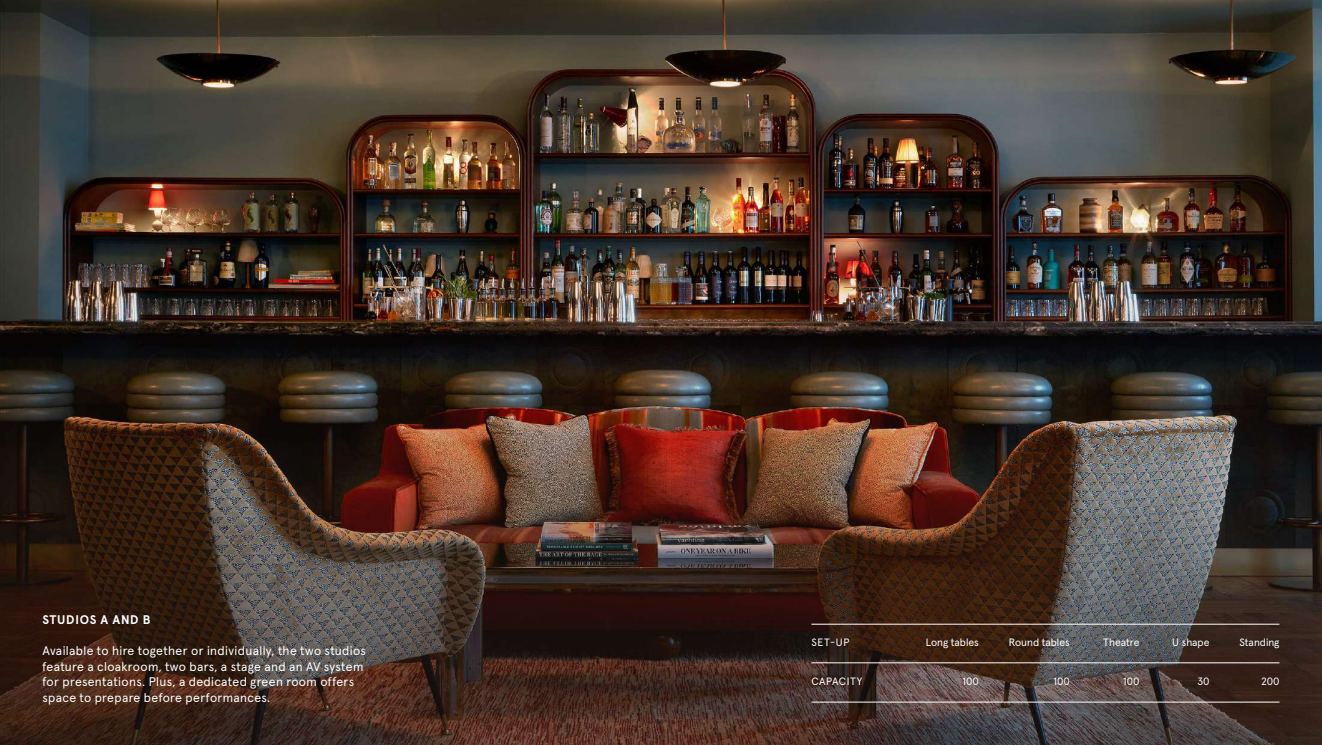
<style>
.page{position:relative;width:1322px;height:745px;background:#fff}
.page>*{position:absolute;margin:0;border:0;box-sizing:border-box;transform-origin:0 0}
.t1{font:12.5px/15.6px "Apercu Pro";letter-spacing:.03em;color:#fff}
.t2{font:700 12.5px "Apercu Pro";letter-spacing:.055em;color:#fff}
.t3{font:10.62px "Apercu Pro";color:#fff}
.t4{font:10.62px "Apercu Pro";letter-spacing:.05em;color:#fff}
</style>
<div class="page">
<img style="left:0;top:0;width:1322px;height:744px">
<hr style="left:811px;top:701px;width:468px;height:1px;background:#fff">
<hr style="left:811px;top:662px;width:468px;height:1px;background:#fff">
<hr style="left:811px;top:623px;width:468px;height:1px;background:#fff">
<p class="t2" style="left:43px;top:611px;width:109px">STUDIOS A AND B</p>
<p class="t1" style="left:43px;top:642px;width:325px">Available to hire together or individually, the two studios feature a cloakroom, two bars, a stage and an AV system for presentations. Plus, a dedicated green room offers space to prepare before performances.</p>
<p class="t3" style="left:811px;top:635px;width:40px">SET-UP</p>
<p class="t4" style="left:811px;top:674px;width:52px">CAPACITY</p>
<p class="t3" style="left:925px;top:635px;width:55px">Long tables</p>
<p class="t3" style="left:1009px;top:635px;width:62px">Round tables</p>
<p class="t3" style="left:1103px;top:635px;width:38px">Theatre</p>
<p class="t3" style="left:1172px;top:635px;width:39px">U shape</p>
<p class="t3" style="left:1239px;top:635px;width:41px">Standing</p>
<p class="t3" style="left:962px;top:674px;width:18px">100</p>
<p class="t3" style="left:1053px;top:674px;width:18px">100</p>
<p class="t3" style="left:1123px;top:674px;width:18px">100</p>
<p class="t3" style="left:1197px;top:674px;width:14px">30</p>
<p class="t3" style="left:1261px;top:674px;width:19px">200</p>
</div>
